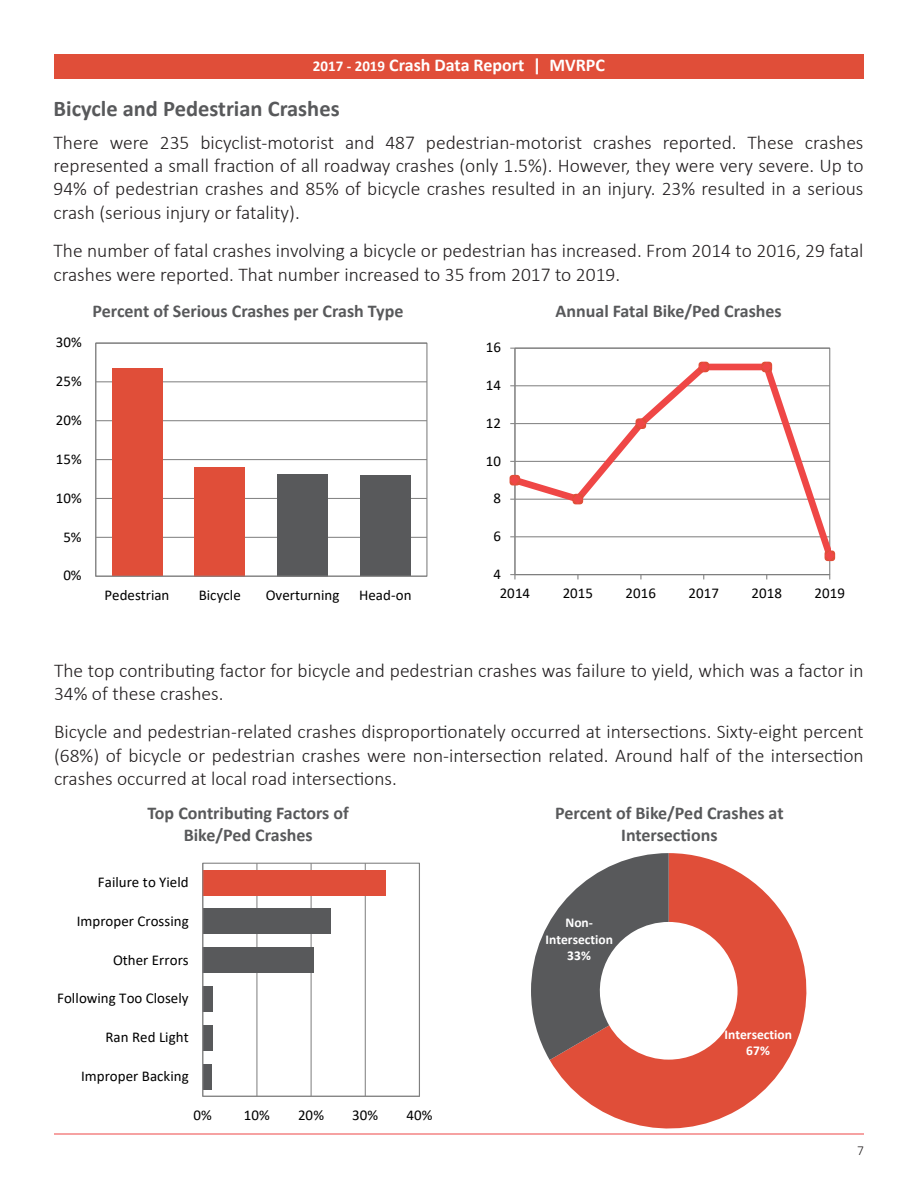
<style>
.page{position:relative;width:918px;height:1188px;background:#fff}
.page>*{position:absolute;margin:0;border:0;box-sizing:border-box;transform-origin:0 0}
.t1{font:700 22.5px "Calibri";color:#58595b}
.t2{font:300 19.5px/23.4px "Calibri";color:#231f20}
.t3{font:700 18px "Calibri";color:#58595b}
.t4{font:700 18px "Calibri";color:#fff}
.t5{font:15px "Calibri";color:#000}
.t6{font:700 13.5px/16.5px "Calibri";color:#fff;text-align:center}
.t7{font:300 13.5px "Calibri";color:#231f20}
.s1{font-size:15px}
</style>
<div class="page">
<div style="left:54px;top:54px;width:810px;height:25px;background:#e04e39"></div>
<hr style="left:54px;top:1134px;width:810px;height:1px;background:#ef4746">
<svg style="left:550px;top:853px;width:257px;height:276px;fill:#e04e39"></svg>
<svg style="left:531px;top:853px;width:138px;height:207px"></svg>
<hr style="left:256px;top:863px;width:1px;height:233px;background:#868686">
<hr style="left:311px;top:863px;width:1px;height:233px;background:#868686">
<hr style="left:365px;top:863px;width:1px;height:233px;background:#868686">
<div style="left:202px;top:863px;width:218px;height:234px;border:1px solid #7f7f7f"></div>
<div style="left:203px;top:1064px;width:9px;height:25px;background:#58595b"></div>
<div style="left:203px;top:1025px;width:9px;height:26px;background:#58595b"></div>
<div style="left:203px;top:987px;width:10px;height:25px;background:#58595b"></div>
<div style="left:203px;top:948px;width:111px;height:25px;background:#58595b"></div>
<div style="left:203px;top:909px;width:127px;height:25px;background:#58595b"></div>
<div style="left:203px;top:870px;width:183px;height:25px;background:#e04e39"></div>
<hr style="left:203px;top:1096px;width:216px;height:1px;background:#868686">
<hr style="left:202px;top:863px;width:1px;height:233px;background:#868686">
<hr style="left:514px;top:348px;width:1px;height:227px;background:#868686">
<hr style="left:515px;top:574px;width:315px;height:1px;background:#7f7f7f">
<svg style="left:510px;top:574px;width:5px;height:5px"></svg>
<svg style="left:515px;top:360px;width:316px;height:204px"></svg>
<svg style="left:509px;top:468px;width:18px;height:24px"></svg>
<svg style="left:566px;top:487px;width:24px;height:24px"></svg>
<svg style="left:629px;top:412px;width:24px;height:24px"></svg>
<svg style="left:692px;top:360px;width:24px;height:19px"></svg>
<svg style="left:755px;top:360px;width:24px;height:19px"></svg>
<svg style="left:818px;top:544px;width:18px;height:24px"></svg>
<hr style="left:96px;top:537px;width:331px;height:1px;background:#868686">
<hr style="left:96px;top:498px;width:331px;height:1px;background:#868686">
<hr style="left:96px;top:459px;width:331px;height:1px;background:#868686">
<hr style="left:96px;top:420px;width:331px;height:1px;background:#868686">
<hr style="left:96px;top:381px;width:331px;height:1px;background:#868686">
<div style="left:112px;top:369px;width:50px;height:207px;background:#e04e39"></div>
<div style="left:195px;top:467px;width:50px;height:109px;background:#e04e39"></div>
<div style="left:278px;top:474px;width:50px;height:102px;background:#58595b"></div>
<div style="left:360px;top:475px;width:51px;height:101px;background:#58595b"></div>
<hr style="left:95px;top:343px;width:1px;height:233px;background:#868686">
<hr style="left:96px;top:576px;width:331px;height:1px;background:#868686">
<p class="t4" style="left:313px;top:52px;width:294px"><span class="s1">2017 - 2019</span> Crash Data Report | MVRPC</p>
<p class="t1" style="left:54px;top:93px;width:288px">Bicycle and Pedestrian Crashes</p>
<p class="t2" style="left:54px;top:130px;width:812px;text-align:justify">There were 235 bicyclist-motorist and 487 pedestrian-motorist crashes reported. These crashes represented a small fraction of all roadway crashes (only 1.5%). However, they were very severe. Up to 94% of pedestrian crashes and 85% of bicycle crashes resulted in an injury. 23% resulted in a serious crash (serious injury or fatality).</p>
<p class="t2" style="left:54px;top:239px;width:812px">The number of fatal crashes involving a bicycle or pedestrian has increased. From 2014 to 2016, 29 fatal crashes were reported. That number increased to 35 from 2017 to 2019.</p>
<p class="t3" style="left:93px;top:298px;width:312px">Percent of Serious Crashes per Crash Type</p>
<p class="t3" style="left:556px;top:298px;width:228px">Annual Fatal Bike/Ped Crashes</p>
<p class="t5" style="left:56px;top:332px;width:27px">30%</p>
<p class="t5" style="left:486px;top:337px;width:17px">16</p>
<p class="t5" style="left:56px;top:371px;width:27px">25%</p>
<p class="t5" style="left:486px;top:375px;width:17px">14</p>
<p class="t5" style="left:56px;top:410px;width:27px">20%</p>
<p class="t5" style="left:486px;top:412px;width:17px">12</p>
<p class="t5" style="left:56px;top:448px;width:27px">15%</p>
<p class="t5" style="left:486px;top:450px;width:17px">10</p>
<p class="t5" style="left:56px;top:487px;width:27px">10%</p>
<p class="t5" style="left:493px;top:488px;width:9px">8</p>
<p class="t5" style="left:63px;top:526px;width:20px">5%</p>
<p class="t5" style="left:493px;top:526px;width:9px">6</p>
<p class="t5" style="left:63px;top:565px;width:20px">0%</p>
<p class="t5" style="left:493px;top:564px;width:9px">4</p>
<p class="t5" style="left:104px;top:585px;width:67px">Pedestrian</p>
<p class="t5" style="left:199px;top:585px;width:44px">Bicycle</p>
<p class="t5" style="left:266px;top:585px;width:75px">Overturning</p>
<p class="t5" style="left:359px;top:585px;width:54px">Head-on</p>
<p class="t5" style="left:500px;top:583px;width:32px">2014</p>
<p class="t5" style="left:563px;top:583px;width:32px">2015</p>
<p class="t5" style="left:626px;top:583px;width:32px">2016</p>
<p class="t5" style="left:689px;top:583px;width:32px">2017</p>
<p class="t5" style="left:752px;top:583px;width:32px">2018</p>
<p class="t5" style="left:815px;top:583px;width:32px">2019</p>
<p class="t2" style="left:54px;top:658px;width:811px">The top contributing factor for bicycle and pedestrian crashes was failure to yield, which was a factor in<br>34% of these crashes.</p>
<p class="t2" style="left:54px;top:720px;width:811px;text-align:justify">Bicycle and pedestrian-related crashes disproportionately occurred at intersections. Sixty-eight percent (68%) of bicycle or pedestrian crashes were non-intersection related. Around half of the intersection crashes occurred at local road intersections.</p>
<p class="t3" style="left:148px;top:800px;width:203px">Top Contributing Factors of</p>
<p class="t3" style="left:184px;top:822px;width:131px">Bike/Ped Crashes</p>
<p class="t5" style="left:98px;top:871px;width:92px">Failure to Yield</p>
<p class="t5" style="left:77px;top:910px;width:113px">Improper Crossing</p>
<p class="t5" style="left:113px;top:949px;width:77px">Other Errors</p>
<p class="t5" style="left:57px;top:988px;width:133px">Following Too Closely</p>
<p class="t5" style="left:106px;top:1027px;width:85px">Ran Red Light</p>
<p class="t5" style="left:81px;top:1066px;width:109px">Improper Backing</p>
<p class="t5" style="left:194px;top:1105px;width:20px">0%</p>
<p class="t5" style="left:244px;top:1105px;width:27px">10%</p>
<p class="t5" style="left:298px;top:1105px;width:27px">20%</p>
<p class="t5" style="left:352px;top:1105px;width:27px">30%</p>
<p class="t5" style="left:406px;top:1105px;width:27px">40%</p>
<p class="t3" style="left:555px;top:800px;width:230px">Percent of Bike/Ped Crashes at</p>
<p class="t3" style="left:621px;top:822px;width:98px">Intersections</p>
<p class="t6" style="left:546px;top:914px;width:69px">Non-<br>Intersection<br>33%</p>
<p class="t6" style="left:725px;top:1026px;width:69px">Intersection<br>67%</p>
<p class="t7" style="left:857px;top:1142px;width:8px">7</p>
</div>
